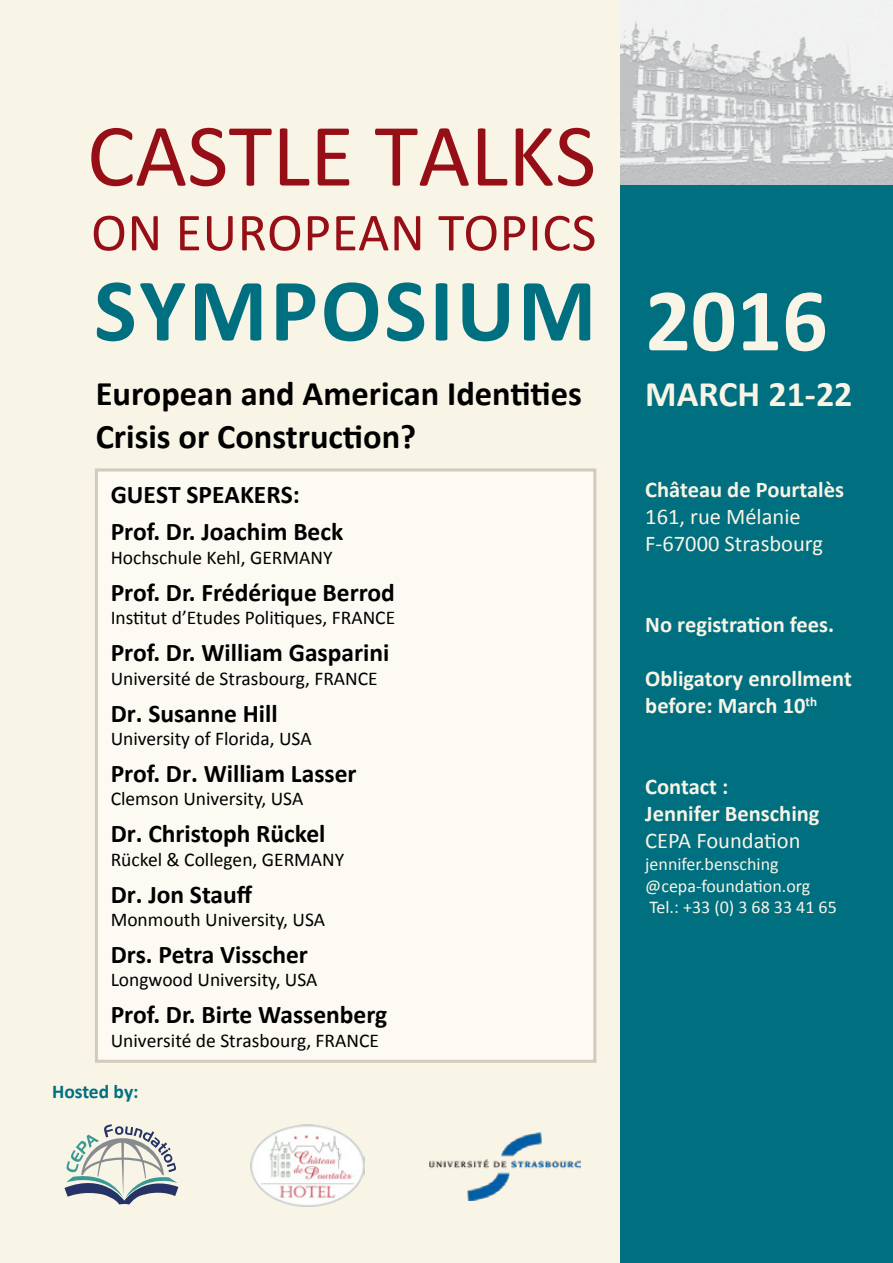
<style>
.page{position:relative;width:893px;height:1263px;background:#fff}
.page>*{position:absolute;margin:0;border:0;box-sizing:border-box;transform-origin:0 0}
.t1{font:700 90px "Calibri";letter-spacing:.03em;color:#006f80}
.t2{font:90px "Calibri";color:#970f16}
.t3{font:54px "Calibri";letter-spacing:.01em;color:#970f16}
.t4{font:700 36px "Calibri";color:#f8f4e6}
.t5{font:700 34.5px/43.2px "Calibri";color:#000}
.t6{font:700 25.5px/36.9px "Calibri";color:#000}
.t7{font:700 22.5px/27px "Calibri";color:#f8f4e6}
.t8{font:22.5px/27px "Calibri";color:#f8f4e6}
.t9{font:19.5px "Calibri";color:#000}
.t10{font:700 19.5px "Calibri";letter-spacing:-.005em;color:#006f80}
.t11{font:18px/21.6px "Calibri";color:#f8f4e6}
.s1{color:#f8f4e6}
</style>
<div class="page">
<div style="left:0;top:0;width:645px;height:1263px;background:#f8f4e6"></div>
<div style="left:621px;top:0;width:272px;height:1263px;background:#006f80"></div>
<img style="left:621px;top:0;width:272px;height:185px">
<svg style="left:64px;top:1124px;width:114px;height:80px"></svg>
<img style="left:250px;top:1124px;width:114px;height:82px">
<div style="left:96px;top:470px;width:499px;height:591px;background:#fcfaf3"></div>
<div style="left:95px;top:468px;width:501px;height:595px;border:3px solid #d1cabd"></div>
<img style="left:430px;top:1133px;width:151px;height:68px">
<h1 class="t2" style="left:87px;top:99px;width:511px">CASTLE TALKS</h1>
<h2 class="t3" style="left:91px;top:198px;width:507px">ON EUROPEAN TOPICS</h2>
<h1 class="t1" style="left:94px;top:253px;width:735px">SYMPOSIUM <span class="s1">2016</span></h1>
<h3 class="t5" style="left:96px;top:372px;width:488px">European and American Identities<br>Crisis or Construction?</h3>
<h3 class="t4" style="left:645px;top:371px;width:209px">MARCH 21-22</h3>
<p class="t7" style="left:645px;top:476px;width:200px">Château de Pourtalès</p>
<p class="t8" style="left:645px;top:503px;width:179px">161, rue Mélanie<br>F-67000 Strasbourg</p>
<h3 class="t6" style="left:111px;top:476px;width:234px">GUEST SPEAKERS:<br>Prof. Dr. Joachim Beck</h3>
<p class="t9" style="left:111px;top:545px;width:223px">Hochschule Kehl, GERMANY</p>
<h3 class="t6" style="left:111px;top:574px;width:286px">Prof. Dr. Frédérique Berrod</h3>
<p class="t9" style="left:111px;top:605px;width:286px">Institut d’Etudes Politiques, FRANCE</p>
<h3 class="t6" style="left:111px;top:634px;width:280px">Prof. Dr. William Gasparini</h3>
<p class="t9" style="left:111px;top:666px;width:269px">Université de Strasbourg, FRANCE</p>
<h3 class="t6" style="left:111px;top:694px;width:169px">Dr. Susanne Hill</h3>
<p class="t9" style="left:111px;top:726px;width:202px">University of Florida, USA</p>
<h3 class="t6" style="left:111px;top:755px;width:247px">Prof. Dr. William Lasser</h3>
<p class="t9" style="left:111px;top:786px;width:194px">Clemson University, USA</p>
<h3 class="t6" style="left:111px;top:815px;width:216px">Dr. Christoph Rückel</h3>
<p class="t9" style="left:111px;top:847px;width:235px">Rückel &amp; Collegen, GERMANY</p>
<h3 class="t6" style="left:111px;top:876px;width:143px">Dr. Jon Stauff</h3>
<p class="t9" style="left:111px;top:907px;width:216px">Monmouth University, USA</p>
<h3 class="t6" style="left:111px;top:936px;width:199px">Drs. Petra Visscher</h3>
<p class="t9" style="left:111px;top:968px;width:208px">Longwood University, USA</p>
<h3 class="t6" style="left:111px;top:996px;width:278px">Prof. Dr. Birte Wassenberg</h3>
<p class="t9" style="left:111px;top:1028px;width:270px">Université de Strasbourg, FRANCE</p>
<p class="t10" style="left:52px;top:1079px;width:88px">Hosted by:</p>
<p class="t7" style="left:645px;top:611px;width:190px">No registration fees.</p>
<p class="t7" style="left:645px;top:665px;width:208px">Obligatory enrollment before: March 10<sup>th</sup></p>
<p class="t7" style="left:645px;top:773px;width:176px">Contact :<br>Jennifer Bensching</p>
<p class="t8" style="left:645px;top:827px;width:157px">CEPA Foundation</p>
<p class="t11" style="left:645px;top:853px;width:193px">jennifer.bensching @cepa-foundation.org<br>Tel.: +33 (0) 3 68 33 41 65</p>
</div>
